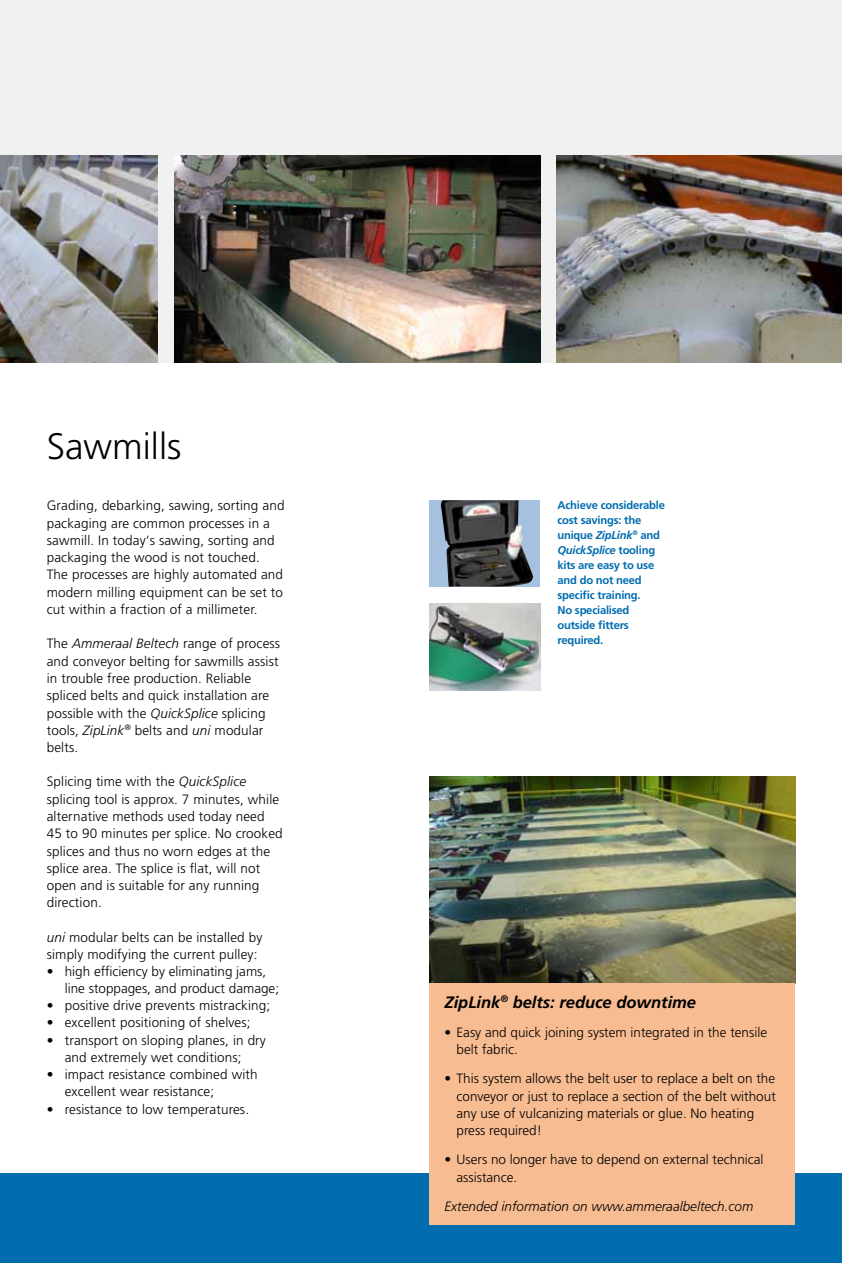
<style>
.page{position:relative;width:842px;height:1263px;background:#fff}
.page>*{position:absolute;margin:0;border:0;box-sizing:border-box;transform-origin:0 0}
.t1{font:300 36.75px "Frutiger LT Std";color:#000}
.t2{font:italic 700 16.5px "Frutiger LT Std";color:#000}
.t3{font:300 13.5px/17.2px "Frutiger LT Std";letter-spacing:.01em;color:#000}
.t4{font:italic 300 13.5px "Frutiger LT Std";color:#000}
.t5{font:700 11.25px/15px "Frutiger LT Std";letter-spacing:-.02em;color:#006daf}
.s1{font-style:italic}
</style>
<div class="page">
<div style="left:0;top:0;width:842px;height:362px;background:#f1f1f2"></div>
<div style="left:0;top:1173px;width:842px;height:90px;background:#006daf"></div>
<img style="left:557px;top:155px;width:285px;height:207px">
<img style="left:0;top:155px;width:157px;height:207px">
<img style="left:174px;top:155px;width:366px;height:207px">
<img style="left:429px;top:776px;width:366px;height:207px">
<div style="left:429px;top:983px;width:366px;height:242px;background:#f8bc92"></div>
<img style="left:429px;top:604px;width:111px;height:86px">
<div style="left:429px;top:500px;width:111px;height:86px;background:#a6c0df"></div>
<img style="left:441px;top:500px;width:92px;height:86px">
<h1 class="t1" style="left:47px;top:425px;width:136px">Sawmills</h1>
<p class="t3" style="left:47px;top:497px;width:239px">Grading, debarking, sawing, sorting and packaging are common processes in a sawmill. In today‘s sawing, sorting and packaging the wood is not touched.<br>The processes are highly automated and modern milling equipment can be set to cut within a fraction of a millimeter.</p>
<p class="t3" style="left:47px;top:635px;width:235px">The <span class="s1">Ammeraal Beltech</span> range of process and conveyor belting for sawmills assist in trouble free production. Reliable spliced belts and quick installation are possible with the <span class="s1">QuickSplice</span> splicing tools, <span class="s1">ZipLink</span><sup>®</sup> belts and <span class="s1">uni</span> modular belts.</p>
<p class="t3" style="left:47px;top:773px;width:237px">Splicing time with the <span class="s1">QuickSplice </span>splicing tool is approx. 7 minutes, while alternative methods used today need 45 to 90 minutes per splice. No crooked splices and thus no worn edges at the splice area. The splice is flat, will not open and is suitable for any running direction.</p>
<p class="t3" style="left:47px;top:929px;width:217px"><span class="s1">uni</span> modular belts can be installed by simply modifying the current pulley:</p>
<p class="t3" style="left:65px;top:962px;width:216px;text-indent:-18px">• high efficiency by eliminating jams, line stoppages, and product damage;</p>
<p class="t3" style="left:47px;top:997px;width:225px">• positive drive prevents mistracking;</p>
<p class="t3" style="left:47px;top:1014px;width:205px">• excellent positioning of shelves;</p>
<p class="t3" style="left:47px;top:1031px;width:221px;text-align:center">• transport on sloping planes, in dry and extremely wet conditions;</p>
<p class="t3" style="left:65px;top:1066px;width:194px;text-indent:-18px">• impact resistance combined with excellent wear resistance;</p>
<p class="t3" style="left:47px;top:1100px;width:204px">• resistance to low temperatures.</p>
<p class="t5" style="left:557px;top:497px;width:109px">Achieve considerable cost savings: the unique <span class="s1">ZipLink</span><sup>®</sup> and<br><span class="s1">QuickSplice</span> tooling kits are easy to use and do not need specific training.<br>No specialised outside fitters required.</p>
<p class="t2" style="left:444px;top:992px;width:253px">ZipLink<sup>®</sup> belts: reduce downtime</p>
<p class="t3" style="left:456px;top:1024px;width:312px;text-indent:-12px">• Easy and quick joining system integrated in the tensile belt fabric.</p>
<p class="t3" style="left:456px;top:1070px;width:321px;text-indent:-12px">• This system allows the belt user to replace a belt on the conveyor or just to replace a section of the belt without any use of vulcanizing materials or glue. No heating press required!</p>
<p class="t3" style="left:456px;top:1151px;width:309px;text-indent:-12px">• Users no longer have to depend on external technical assistance.</p>
<p class="t4" style="left:444px;top:1198px;width:310px">Extended information on www.ammeraalbeltech.com</p>
</div>
